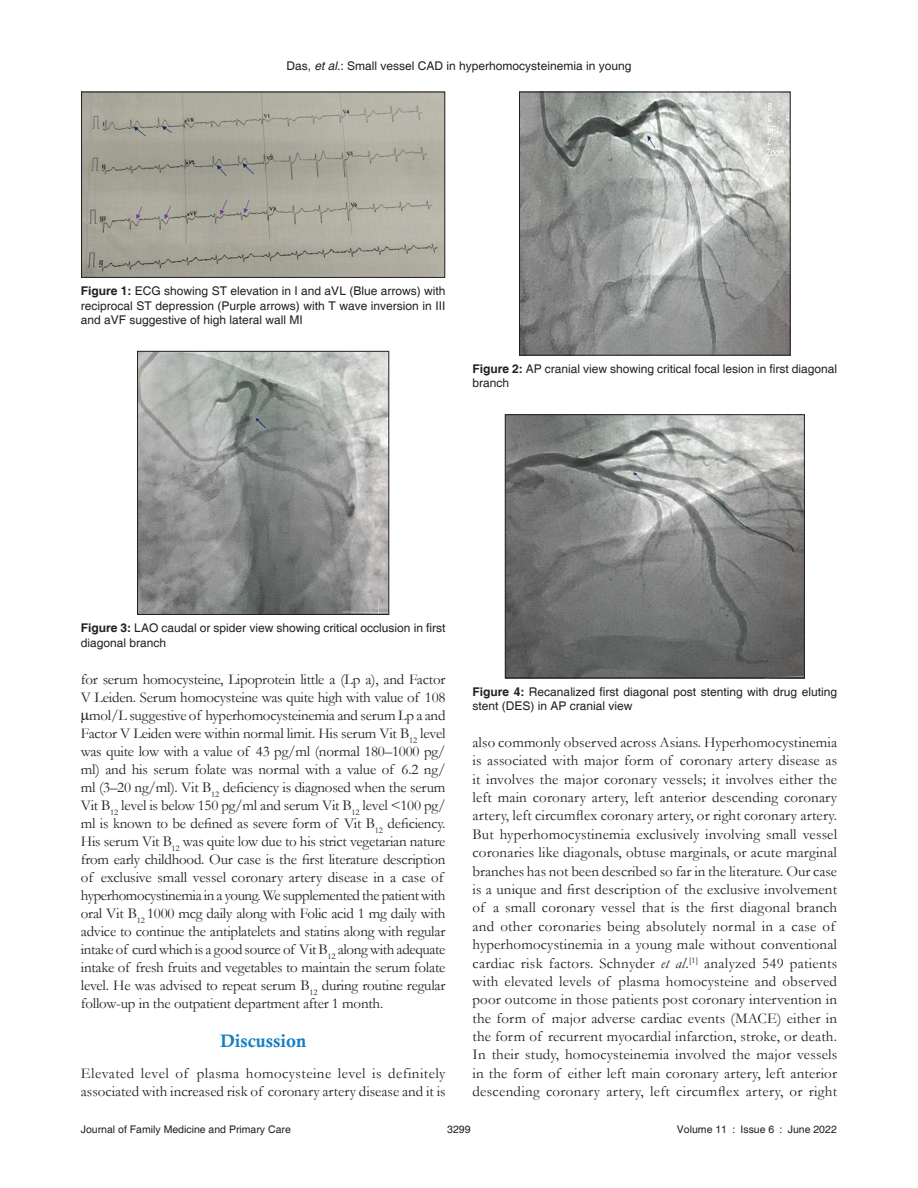
<style>
.page{position:relative;width:918px;height:1188px;background:#fff}
.page>*{position:absolute;margin:0;border:0;box-sizing:border-box;transform-origin:0 0}
.t1{font:18px "Calis MT Bol";color:#1680c3}
.TX{font:15px/18.5px "Garamond";color:#231f20}
.TX-2{font:15px "Garamond";letter-spacing:-.025em;color:#231f20}
.FGC{font:12px/14.4px "Helvetica";color:#231f20}
.RF{font:10.5px "Helvetica";color:#231f20}
.s1{font-style:italic}
.s2{font-weight:700}
</style>
<div class="page">
<img style="left:83px;top:94px;width:360px;height:182px">
<div style="left:81px;top:92px;width:364px;height:186px;border:1px solid #231f20"></div>
<img style="left:521px;top:94px;width:267px;height:259px">
<div style="left:519px;top:92px;width:271px;height:263px;border:1px solid #231f20"></div>
<img style="left:139px;top:353px;width:248px;height:260px">
<div style="left:137px;top:351px;width:252px;height:264px;border:1px solid #231f20"></div>
<img style="left:507px;top:416px;width:296px;height:260px">
<div style="left:505px;top:414px;width:300px;height:264px;border:1px solid #231f20"></div>
<p class="FGC" style="left:287px;top:59px;width:346px">Das, <span class="s1">et al</span>.: Small vessel CAD in hyperhomocysteinemia in young</p>
<p class="FGC" style="left:81px;top:284px;width:366px;text-align:justify"><span class="s2">Figure 1:</span> ECG showing ST elevation in I and aVL (Blue arrows) with reciprocal ST depression (Purple arrows) with T wave inversion in III and aVF suggestive of high lateral wall MI</p>
<p class="FGC" style="left:472px;top:362px;width:366px"><span class="s2">Figure 2:</span> AP cranial view showing critical focal lesion in first diagonal branch</p>
<p class="FGC" style="left:81px;top:621px;width:366px"><span class="s2">Figure 3:</span> LAO caudal or spider view showing critical occlusion in first diagonal branch</p>
<p class="TX" style="left:81px;top:669px;width:366px">for serum homocysteine, Lipoprotein little a (Lp a), and Factor</p>
<p class="TX" style="left:81px;top:687px;width:366px">V Leiden. Serum homocysteine was quite high with value of 108</p>
<p class="TX" style="left:89px;top:705px;width:358px">mol/L suggestive of hyperhomocysteinemia and serum Lp a and</p>
<p class="TX" style="left:81px;top:723px;width:366px">Factor V Leiden were within normal limit. His serum Vit B<sub>12</sub> level</p>
<p class="TX" style="left:81px;top:741px;width:366px">was quite low with a value of 43 pg/ml (normal 180–1000 pg/</p>
<p class="TX" style="left:81px;top:759px;width:366px">ml) and his serum folate was normal with a value of 6.2 ng/</p>
<p class="TX" style="left:81px;top:777px;width:366px">ml (3–20 ng/ml). Vit B<sub>12</sub> deficiency is diagnosed when the serum</p>
<p class="TX" style="left:81px;top:795px;width:366px">Vit B<sub>12</sub> level is below 150 pg/ml and serum Vit B<sub>12</sub> level &lt;100 pg/</p>
<p class="TX" style="left:81px;top:813px;width:366px">ml is known to be defined as severe form of Vit B<sub>12</sub> deficiency.</p>
<p class="TX" style="left:81px;top:831px;width:366px">His serum Vit B<sub>12</sub> was quite low due to his strict vegetarian nature</p>
<p class="TX" style="left:81px;top:849px;width:366px">from early childhood. Our case is the first literature description</p>
<p class="TX" style="left:81px;top:867px;width:364px">of exclusive small vessel coronary artery disease in a case of</p>
<p class="TX-2" style="left:81px;top:885px;width:366px">hyperhomocystinemia in a young. We supplemented the patient with</p>
<p class="TX" style="left:81px;top:903px;width:366px">oral Vit B<sub>12</sub> 1000 mcg daily along with Folic acid 1 mg daily with</p>
<p class="TX" style="left:81px;top:921px;width:366px">advice to continue the antiplatelets and statins along with regular</p>
<p class="TX-2" style="left:81px;top:939px;width:366px">intake of curd which is a good source of Vit B<sub>12</sub> along with adequate</p>
<p class="TX" style="left:81px;top:957px;width:366px">intake of fresh fruits and vegetables to maintain the serum folate</p>
<p class="TX" style="left:81px;top:975px;width:366px">level. He was advised to repeat serum B<sub>12</sub> during routine regular</p>
<p class="TX" style="left:81px;top:993px;width:304px">follow‑up in the outpatient department after 1 month.</p>
<h1 class="t1" style="left:220px;top:1031px;width:88px">Discussion</h1>
<p class="TX" style="left:81px;top:1064px;width:366px;line-height:18px">Elevated level of plasma homocysteine level is definitely associated with increased risk of coronary artery disease and it is</p>
<p class="FGC" style="left:472px;top:685px;width:366px"><span class="s2">Figure 4:</span> Recanalized first diagonal post stenting with drug eluting stent (DES) in AP cranial view</p>
<p class="TX" style="left:472px;top:733px;width:366px">also commonly observed across Asians. Hyperhomocystinemia is associated with major form of coronary artery disease as it involves the major coronary vessels; it involves either the left main coronary artery, left anterior descending coronary artery, left circumflex coronary artery, or right coronary artery.<br>But hyperhomocystinemia exclusively involving small vessel coronaries like diagonals, obtuse marginals, or acute marginal branches has not been described so far in the literature. Our case is a unique and first description of the exclusive involvement of a small coronary vessel that is the first diagonal branch and other coronaries being absolutely normal in a case of hyperhomocystinemia in a young male without conventional cardiac risk factors. Schnyder <span class="s1">et al</span>.<sup>[1]</sup> analyzed 549 patients with elevated levels of plasma homocysteine and observed poor outcome in those patients post coronary intervention in the form of major adverse cardiac events (MACE) either in the form of recurrent myocardial infarction, stroke, or death.<br>In their study, homocysteinemia involved the major vessels in the form of either left main coronary artery, left anterior descending coronary artery, left circumflex artery, or right</p>
<p class="RF" style="left:81px;top:1124px;width:212px">Journal of Family Medicine and Primary Care</p>
<p class="RF" style="left:447px;top:1124px;width:25px">3299</p>
<p class="RF" style="left:677px;top:1124px;width:161px">Volume 11 : Issue 6 : June 2022</p>
</div>
